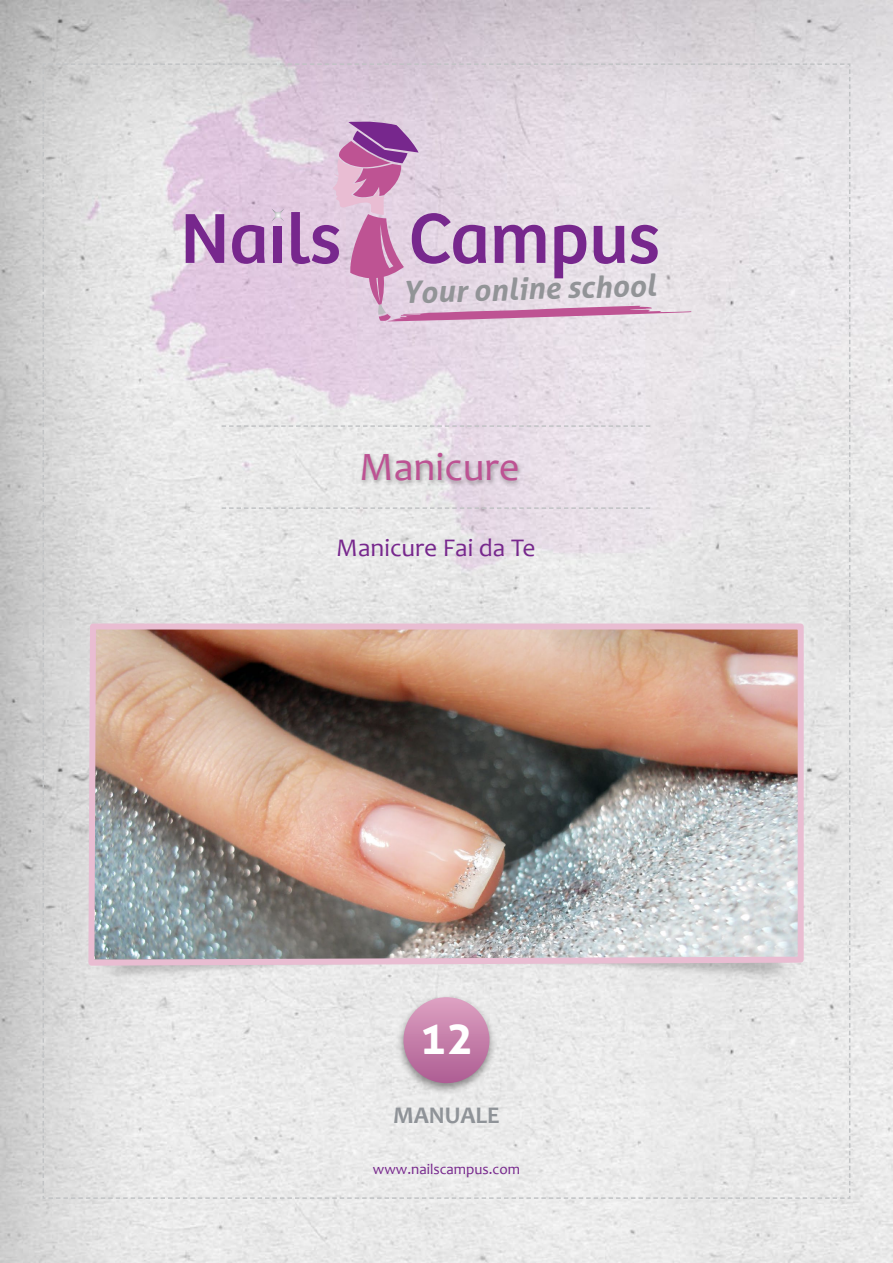
<style>
.page{position:relative;width:893px;height:1263px;background:#fff}
.page>*{position:absolute;margin:0;border:0;box-sizing:border-box;transform-origin:0 0}
.t1{font:700 45px "Aller";color:#fff}
.t2{font:40.5px "Candara";color:#bd5293}
.t3{font:italic 700 30.3px "Aller";color:#929497}
.t4{font:25.5px "Candara";color:#77278d}
.t5{font:700 24px "Candara";color:#8f9398}
.t6{font:15px "Candara";color:#77278d}
</style>
<div class="page">
<img style="left:0;top:0;width:893px;height:1263px">
<img style="left:42px;top:63px;width:809px;height:1136px">
<h3 class="t3" style="left:402px;top:274px;width:254px;rotate:-2deg">Your online school</h3>
<h2 class="t2" style="left:359px;top:441px;width:162px">Manicure</h2>
<h3 class="t4" style="left:336px;top:531px;width:201px">Manicure Fai da Te</h3>
<h1 class="t1" style="left:419px;top:1010px;width:55px">12</h1>
<h3 class="t5" style="left:393px;top:1100px;width:108px">MANUALE</h3>
<p class="t6" style="left:373px;top:1160px;width:149px">www.nailscampus.com</p>
</div>
